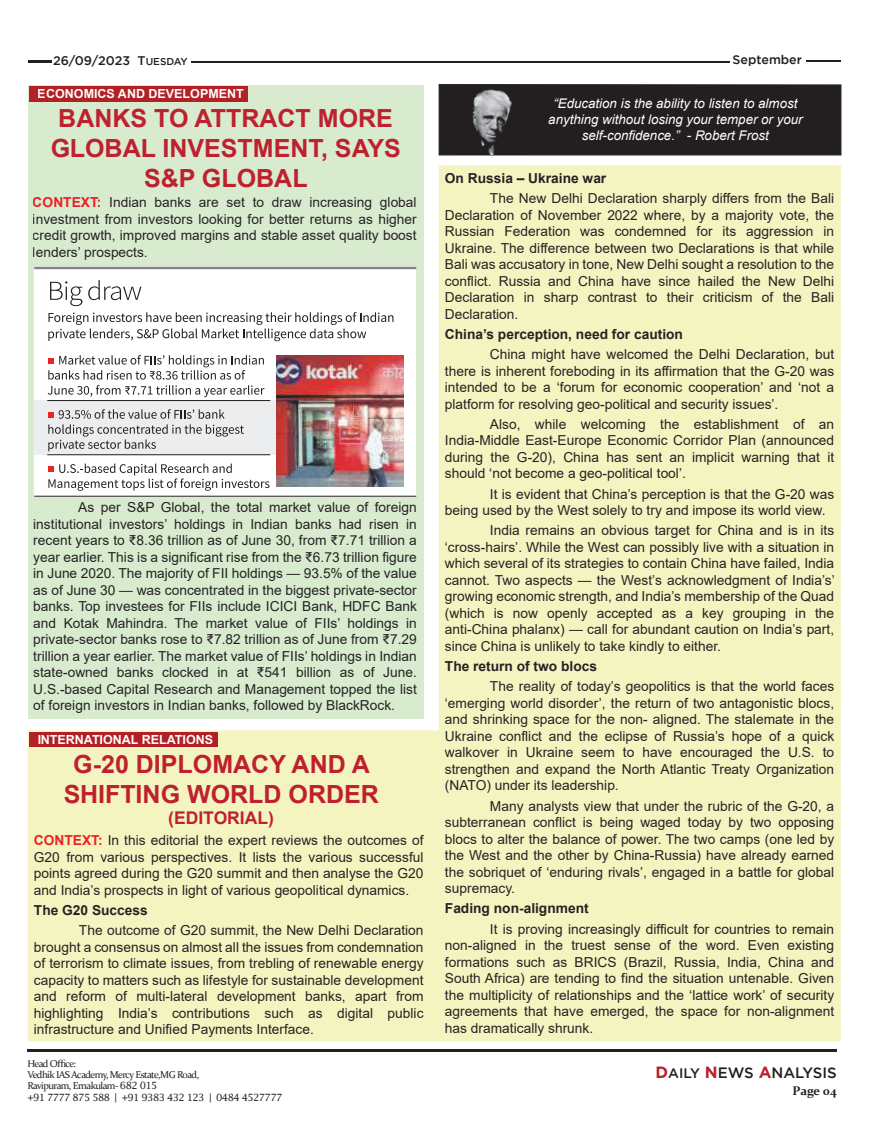
<style>
.page{position:relative;width:869px;height:1134px;background:#fff}
.page>*{position:absolute;margin:0;border:0;box-sizing:border-box;transform-origin:0 0}
.t1{font:700 25px/30px "Arial";color:#be1e2d;text-align:center}
.t2{font:700 17.5px "Arial";color:#be1e2d}
.t3{font:500 15px "Gotham";color:#231f20}
.t4{font:13.75px/16.5px "Arial";color:#231f20;text-align:justify}
.t5{font:700 13.75px "Arial";color:#231f20}
.t6{font:italic 13.25px/16px "Arial";color:#fff;text-align:center}
.t7{font:700 12.5px "Arial";color:#fff}
.t8{font:500 12.5px "Gotham";color:#231f20}
.t9{font:700 12.5px "Constantia";letter-spacing:-.01em;color:#231f20}
.t10{font:10px/11.2px "Constantia";letter-spacing:-.06em;color:#231f20}
.t11{font:10px "Lucida Fax";letter-spacing:-.06em;color:#231f20}
.s1{font-size:10px}
.s2{font-weight:700;color:#ed1d24}
.s3{font-family:"Lucida Fax"}
.s4{font-weight:700;font-size:16.25px;color:#be1e2d}
.s5{font-size:13.75px}
</style>
<div class="page">
<div style="left:28px;top:165px;width:812px;height:876px;background:#f4f4c1"></div>
<hr style="left:27px;top:1049px;width:809px;height:2px;background:#231f20">
<div style="left:28px;top:86px;width:395px;height:632px;background:#d8ebcf"></div>
<div style="left:29px;top:86px;width:219px;height:15px;background:#b21f24"></div>
<div style="left:439px;top:85px;width:401px;height:70px;background:#231f20"></div>
<div style="left:438px;top:84px;width:403px;height:71px;border:1px solid #231f20"></div>
<img style="left:456px;top:89px;width:69px;height:66px">
<hr style="left:28px;top:60px;width:23px;height:2px;background:#231f20">
<hr style="left:191px;top:61px;width:538px;height:2px;background:#231f20">
<hr style="left:805px;top:60px;width:35px;height:2px;background:#231f20">
<div style="left:34px;top:266px;width:382px;height:230px;background:#fff"></div>
<div style="left:34px;top:401px;width:244px;height:54px;background:#ecedee"></div>
<svg style="left:50px;top:281px;width:32px;height:25px"></svg>
<svg style="left:88px;top:280px;width:53px;height:20px"></svg>
<svg style="left:48px;top:312px;width:345px;height:29px"></svg>
<hr style="left:34px;top:267px;width:382px;height:2px;background:#818384">
<hr style="left:34px;top:496px;width:382px;height:1px;background:#231f20">
<hr style="left:47px;top:400px;width:223px;height:1px;background:#231f20">
<hr style="left:47px;top:454px;width:223px;height:1px;background:#231f20">
<svg style="left:48px;top:355px;width:216px;height:42px"></svg>
<svg style="left:48px;top:409px;width:196px;height:42px"></svg>
<svg style="left:48px;top:464px;width:221px;height:27px"></svg>
<img style="left:276px;top:355px;width:127px;height:132px">
<div style="left:29px;top:732px;width:188px;height:15px;background:#b21f24"></div>
<p class="t8" style="left:53px;top:55px;width:136px">26/09/2023 T<span class="s1">UESDAY</span></p>
<p class="t8" style="left:732px;top:54px;width:71px">September</p>
<p class="t7" style="left:38px;top:89px;width:207px">ECONOMICS AND DEVELOPMENT</p>
<h1 class="t1" style="left:50px;top:105px;width:352px">BANKS TO ATTRACT MORE<br>GLOBAL INVESTMENT, SAYS<br>S&amp;P GLOBAL</h1>
<p class="t6" style="left:548px;top:97px;width:256px">“Education is the ability to listen to almost anything without losing your temper or your self-confidence.” - Robert Frost</p>
<p class="t5" style="left:444px;top:173px;width:163px">On Russia – Ukraine war</p>
<p class="t4" style="left:444px;top:191px;width:390px;text-indent:45px">The New Delhi Declaration sharply differs from the Bali Declaration of November 2022 where, by a majority vote, the Russian Federation was condemned for its aggression in Ukraine. The difference between two Declarations is that while Bali was accusatory in tone, New Delhi sought a resolution to the conflict. Russia and China have since hailed the New Delhi Declaration in sharp contrast to their criticism of the Bali Declaration.</p>
<p class="t5" style="left:444px;top:329px;width:239px">China’s perception, need for caution</p>
<p class="t4" style="left:444px;top:347px;width:390px;text-indent:45px">China might have welcomed the Delhi Declaration, but there is inherent foreboding in its affirmation that the G-20 was intended to be a ‘forum for economic cooperation’ and ‘not a platform for resolving geo-political and security issues’.</p>
<p class="t4" style="left:444px;top:417px;width:390px;text-indent:45px">Also, while welcoming the establishment of an India-Middle East-Europe Economic Corridor Plan (announced during the G-20), China has sent an implicit warning that it should ‘not become a geo-political tool’.</p>
<p class="t4" style="left:444px;top:486px;width:390px;text-indent:45px">It is evident that China’s perception is that the G-20 was being used by the West solely to try and impose its world view.</p>
<p class="t4" style="left:444px;top:523px;width:391px;text-indent:45px">India remains an obvious target for China and is in its ‘cross-hairs’. While the West can possibly live with a situation in which several of its strategies to contain China have failed, India cannot. Two aspects — the West’s acknowledgment of India’s’ growing economic strength, and India’s membership of the Quad (which is now openly accepted as a key grouping in the anti-China phalanx) — call for abundant caution on India’s part, since China is unlikely to take kindly to either.</p>
<p class="t5" style="left:444px;top:661px;width:154px">The return of two blocs</p>
<p class="t4" style="left:444px;top:679px;width:390px;text-indent:45px">The reality of today’s geopolitics is that the world faces ‘emerging world disorder’, the return of two antagonistic blocs, and shrinking space for the non- aligned. The stalemate in the Ukraine conflict and the eclipse of Russia’s hope of a quick walkover in Ukraine seem to have encouraged the U.S. to strengthen and expand the North Atlantic Treaty Organization (NATO) under its leadership.</p>
<p class="t4" style="left:444px;top:798px;width:390px;text-indent:45px">Many analysts view that under the rubric of the G-20, a subterranean conflict is being waged today by two opposing blocs to alter the balance of power. The two camps (one led by the West and the other by China-Russia) have already earned the sobriquet of ‘enduring rivals’, engaged in a battle for global supremacy.</p>
<p class="t5" style="left:444px;top:903px;width:145px">Fading non-alignment</p>
<p class="t4" style="left:444px;top:921px;width:390px;text-indent:45px">It is proving increasingly difficult for countries to remain non-aligned in the truest sense of the word. Even existing formations such as BRICS (Brazil, Russia, India, China and South Africa) are tending to find the situation untenable. Given the multiplicity of relationships and the ‘lattice work’ of security agreements that have emerged, the space for non-alignment has dramatically shrunk.</p>
<p class="t4" style="left:33px;top:195px;width:385px"><span class="s2">CONTEXT:</span> Indian banks are set to draw increasing global investment from investors looking for better returns as higher credit growth, improved margins and stable asset quality boost lenders’ prospects.</p>
<p class="t4" style="left:33px;top:500px;width:385px;text-indent:45px">As per S&amp;P Global, the total market value of foreign institutional investors’ holdings in Indian banks had risen in recent years to ₹8.36 trillion as of June 30, from ₹7.71 trillion a year earlier. This is a significant rise from the ₹6.73 trillion figure in June 2020. The majority of FII holdings — 93.5% of the value as of June 30 — was concentrated in the biggest private-sector banks. Top investees for FIIs include ICICI Bank, HDFC Bank and Kotak Mahindra. The market value of FIIs’ holdings in private-sector banks rose to ₹7.82 trillion as of June from ₹7.29 trillion a year earlier. The market value of FIIs’ holdings in Indian state-owned banks clocked in at ₹541 billion as of June.<br>U.S.-based Capital Research and Management topped the list of foreign investors in Indian banks, followed by BlackRock.</p>
<p class="t7" style="left:37px;top:735px;width:177px">INTERNATIONAL RELATIONS</p>
<h1 class="t1" style="left:63px;top:751px;width:317px">G-20 DIPLOMACY AND A<br>SHIFTING WORLD ORDER</h1>
<p class="t2" style="left:168px;top:811px;width:107px">(EDITORIAL)</p>
<p class="t4" style="left:34px;top:833px;width:391px"><span class="s2">CONTEXT:</span> In this editorial the expert reviews the outcomes of G20 from various perspectives. It lists the various successful points agreed during the G20 summit and then analyse the G20 and India’s prospects in light of various geopolitical dynamics.</p>
<p class="t5" style="left:34px;top:905px;width:115px">The G20 Success</p>
<p class="t4" style="left:34px;top:923px;width:391px;text-indent:45px">The outcome of G20 summit, the New Delhi Declaration brought a consensus on almost all the issues from condemnation of terrorism to climate issues, from trebling of renewable energy capacity to matters such as lifestyle for sustainable development and reform of multi-lateral development banks, apart from highlighting India’s contributions such as digital public infrastructure and Unified Payments Interface.</p>
<p class="t10" style="left:27px;top:1057px;width:173px">Head Office:<br>Vedhik IAS Academy, Mercy Estate,MG Road,<br>Ravipuram, Ernakulam- <span class="s3">682 015</span></p>
<p class="t11" style="left:27px;top:1093px;width:256px">+91 7777 875 588 | +91 9383 432 123 | 0484 4527777</p>
<p class="t3" style="left:655px;top:1066px;width:183px"><span class="s4">D</span><span class="s5">AILY</span> <span class="s4">N</span>EWS <span class="s4">A</span>NALYSIS</p>
<p class="t9" style="left:792px;top:1087px;width:46px">Page 04</p>
</div>
